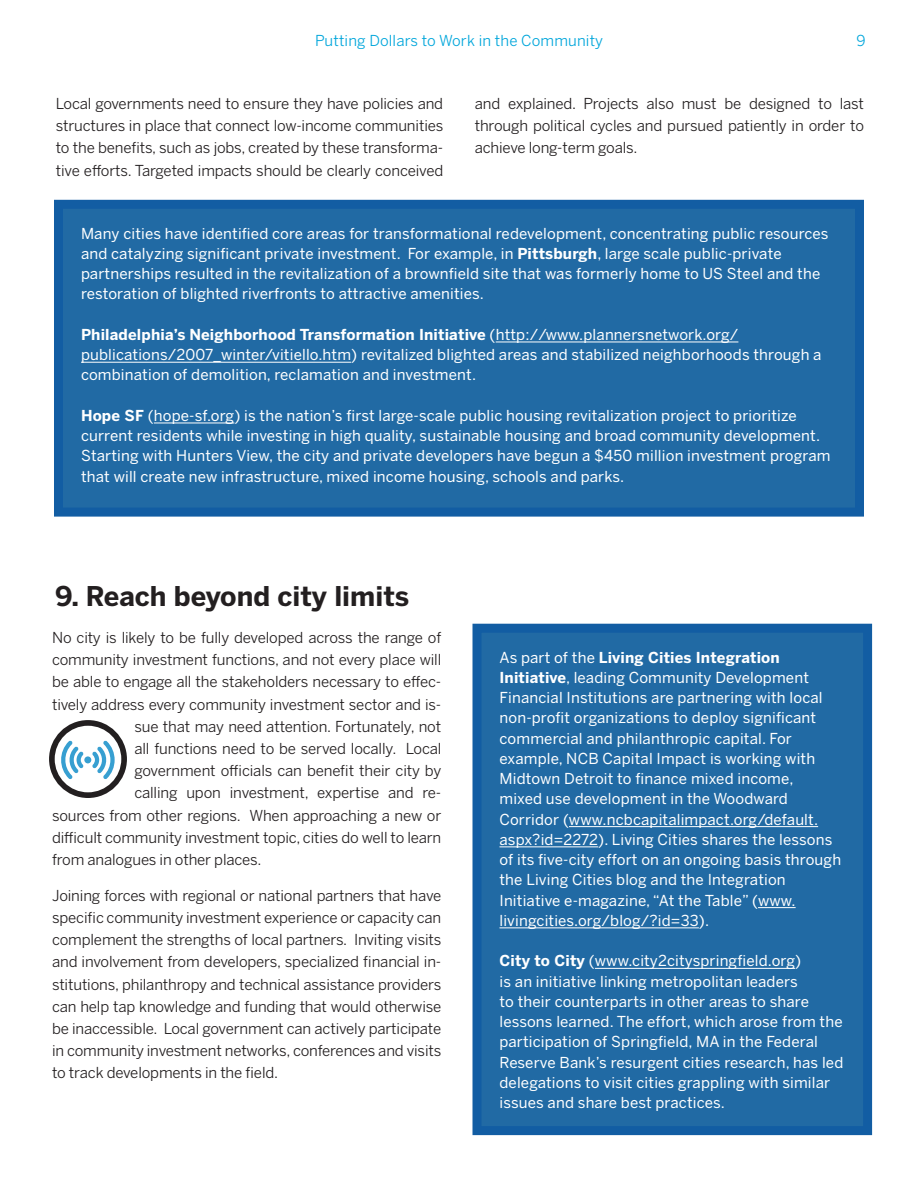
<style>
.page{position:relative;width:918px;height:1188px;background:#fff}
.page>*{position:absolute;margin:0;border:0;box-sizing:border-box;transform-origin:0 0}
.t1{font:700 27px "Benton Sans";color:#231f20}
.t2{font:15px/20.2px "Benton Sans";letter-spacing:.01em;color:#fff}
.t3{font:15px/22.2px "Benton Sans";letter-spacing:-.01em;color:#231f20;text-align:justify}
.t4{font:15px "Benton Sans";letter-spacing:.01em;color:#00a6db}
.s1{font-weight:700}
</style>
<div class="page">
<div style="left:58px;top:204px;width:802px;height:308px;background:#216aa4"></div>
<hr style="left:496px;top:342px;width:242px;height:1px;background:#fff">
<hr style="left:81px;top:362px;width:270px;height:1px;background:#fff">
<hr style="left:154px;top:423px;width:80px;height:1px;background:#fff">
<div style="left:54px;top:200px;width:810px;height:317px;border:9px solid #125da3"></div>
<div style="left:477px;top:628px;width:391px;height:503px;background:#216aa4"></div>
<hr style="left:569px;top:826px;width:249px;height:1px;background:#fff">
<hr style="left:500px;top:847px;width:98px;height:1px;background:#fff">
<hr style="left:758px;top:907px;width:38px;height:1px;background:#fff">
<hr style="left:500px;top:928px;width:199px;height:1px;background:#fff">
<hr style="left:595px;top:968px;width:200px;height:1px;background:#fff">
<div style="left:472px;top:624px;width:400px;height:511px;border:9px solid #125da3"></div>
<svg style="left:49px;top:720px;width:78px;height:78px"></svg>
<div style="left:84px;top:756px;width:7px;height:7px;background:#379fd1;border-radius:50%"></div>
<p class="t4" style="left:315px;top:32px;width:289px">Putting Dollars to Work in the Community</p>
<p class="t4" style="left:857px;top:32px;width:11px">9</p>
<p class="t3" style="left:56px;top:92px;width:389px">Local governments need to ensure they have policies and structures in place that connect low-income communities to the benefits, such as jobs, created by these transforma&shy;tive efforts. Targeted impacts should be clearly conceived</p>
<p class="t3" style="left:475px;top:92px;width:391px">and explained. Projects also must be designed to last through political cycles and pursued patiently in order to achieve long-term goals.</p>
<p class="t2" style="left:81px;top:223px;width:749px">Many cities have identified core areas for transformational redevelopment, concentrating public resources and catalyzing significant private investment. For example, in <span class="s1">Pittsburgh</span>, large scale public-private partnerships resulted in the revitalization of a brownfield site that was formerly home to US Steel and the restoration of blighted riverfronts to attractive amenities.</p>
<p class="t2" style="left:81px;top:324px;width:742px"><span class="s1">Philadelphia’s Neighborhood Transformation I nitiative</span> (http://www.plannersnetwork.org/ publications/2007_winter/vitiello.htm) revitalized blighted areas and stabilized neighborhoods through a combination of demolition, reclamation and investment.</p>
<p class="t2" style="left:81px;top:405px;width:751px"><span class="s1">Hope SF</span> (hope-sf.org) is the nation’s first large-scale public housing revitalization project to prioritize current residents while investing in high quality, sustainable housing and broad community development.<br>Starting with Hunters View, the city and private developers have begun a $450 million investment program that will create new infrastructure, mixed income housing, schools and parks.</p>
<h1 class="t1" style="left:55px;top:581px;width:356px">9. Reach beyond city limits</h1>
<p class="t3" style="left:52px;top:626px;width:391px">No city is likely to be fully developed across the range of</p>
<p class="t3" style="left:52px;top:649px;width:391px">community investment functions, and not every place will</p>
<p class="t3" style="left:52px;top:671px;width:391px">be able to engage all the stakeholders necessary to effec-</p>
<p class="t3" style="left:52px;top:693px;width:391px">tively address every community investment sector and is-</p>
<p class="t3" style="left:134px;top:715px;width:308px">sue that may need attention. Fortunately, not</p>
<p class="t3" style="left:134px;top:737px;width:308px">all functions need to be served locally. Local</p>
<p class="t3" style="left:134px;top:760px;width:308px">government officials can benefit their city by</p>
<p class="t3" style="left:134px;top:782px;width:308px">calling upon investment, expertise and re-</p>
<p class="t3" style="left:52px;top:804px;width:391px">sources from other regions. When approaching a new or</p>
<p class="t3" style="left:52px;top:826px;width:391px">difficult community investment topic, cities do well to learn</p>
<p class="t3" style="left:52px;top:848px;width:211px">from analogues in other places.</p>
<p class="t3" style="left:52px;top:884px;width:391px">Joining forces with regional or national partners that have specific community investment experience or capacity can complement the strengths of local partners. Inviting visits and involvement from developers, specialized financial in&shy;stitutions, philanthropy and technical assistance providers can help tap knowledge and funding that would otherwise be inaccessible. Local government can actively participate in community investment networks, conferences and visits to track developments in the field.</p>
<p class="t2" style="left:500px;top:647px;width:343px">As part of the <span class="s1">Living Cities I ntegration<br>I nitiative</span>, leading Community Development Financial Institutions are partnering with local non-profit organizations to deploy significant commercial and philanthropic capital. For example, NCB Capital Impact is working with Midtown Detroit to finance mixed income,<br>mixed use development in the Woodward Corridor (www.ncbcapitalimpact.org/default. aspx?id=2272). Living Cities shares the lessons of its five-city effort on an ongoing basis through the Living Cities blog and the Integration Initiative e-magazine, “At the Table” (www. livingcities.org/blog/?id=33).</p>
<p class="t2" style="left:500px;top:951px;width:345px"><span class="s1">City to City</span> (www.city2cityspringfield.org)<br>is an initiative linking metropolitan leaders<br>to their counterparts in other areas to share lessons learned. The effort, which arose from the participation of Springfield, MA in the Federal Reserve Bank’s resurgent cities research, has led delegations to visit cities grappling with similar issues and share best practices.</p>
</div>
